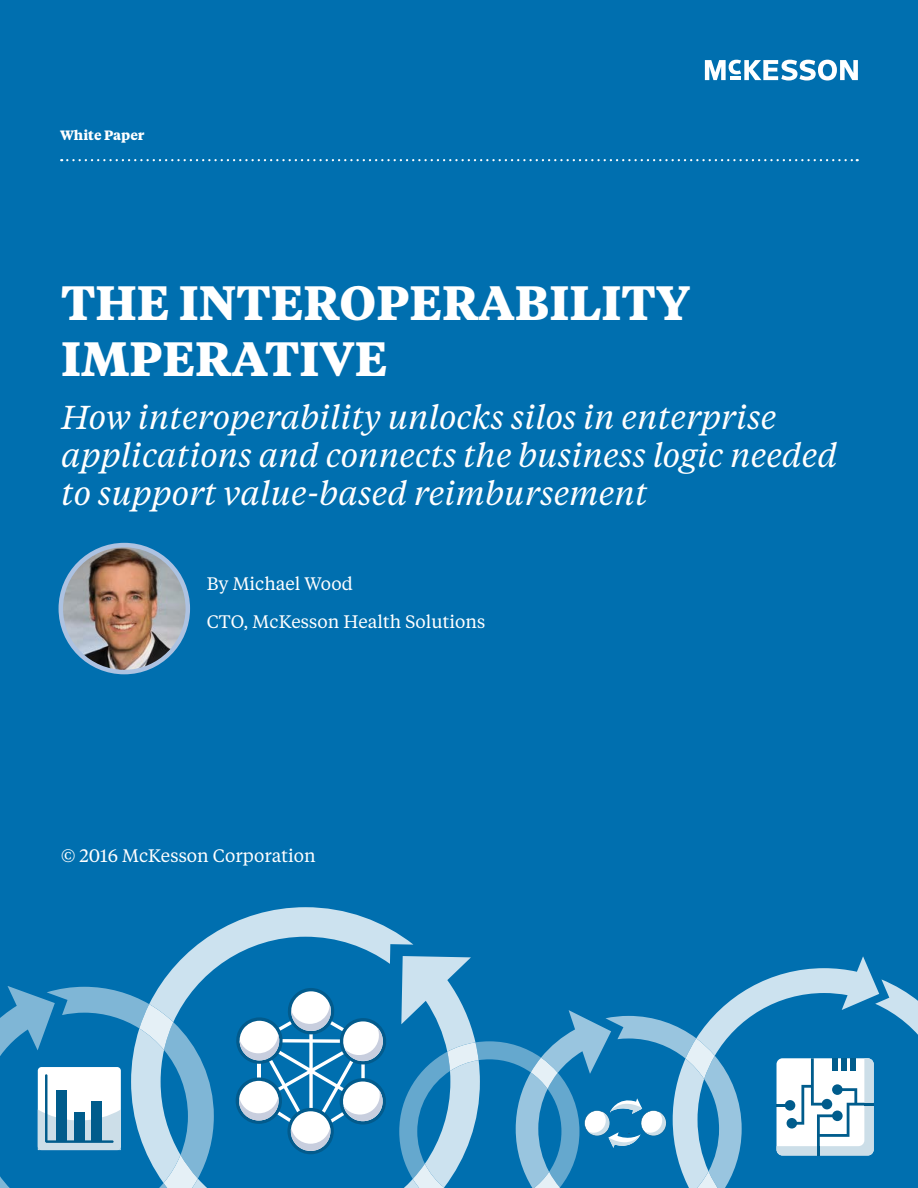
<style>
.page{position:relative;width:918px;height:1188px;background:#fff}
.page>*{position:absolute;margin:0;border:0;box-sizing:border-box;transform-origin:0 0}
.t1{font:700 48px/55.2px "Tiempos Text";color:#fff}
.t2{font:italic 33px/38px "Tiempos Text";color:#fff}
.t3{font:18px/38.7px "Tiempos Text";color:#fff}
.t4{font:700 13.5px "Tiempos Text";color:#fff}
</style>
<div class="page">
<div style="left:0;top:0;width:918px;height:1010px;background:#006faf"></div>
<svg style="left:705px;top:60px;width:153px;height:21px"></svg>
<svg style="left:61px;top:159px;width:797px;height:2px;background:#4a98c6"></svg>
<svg style="left:131px;top:907px;width:349px;height:281px;background:#318abe"></svg>
<svg style="left:673px;top:956px;width:245px;height:232px;background:#1d7fb8"></svg>
<svg style="left:399px;top:1010px;width:343px;height:178px;background:#4b99c6"></svg>
<svg style="left:0;top:986px;width:214px;height:202px;background:#569fc9"></svg>
<div style="left:56px;top:1090px;width:11px;height:52px;background:#005c8c"></div>
<div style="left:74px;top:1112px;width:10px;height:30px;background:#005c8c"></div>
<div style="left:91px;top:1101px;width:11px;height:41px;background:#005c8c"></div>
<svg style="left:777px;top:1058px;width:97px;height:97px"></svg>
<svg style="left:236px;top:988px;width:153px;height:166px"></svg>
<img style="left:61px;top:545px;width:127px;height:127px;border-radius:64px">
<div style="left:59px;top:543px;width:131px;height:131px;border:4px solid #adc2e1;border-radius:50%"></div>
<p class="t4" style="left:60px;top:126px;width:86px">White Paper</p>
<h1 class="t1" style="left:61px;top:273px;width:631px">THE INTEROPERABILITY<br>IMPERATIVE</h1>
<p class="t2" style="left:61px;top:396px;width:778px">How interoperability unlocks silos in enterprise applications and connects the business logic needed to support value-based reimbursement</p>
<p class="t3" style="left:207px;top:563px;width:280px">By Michael Wood<br>CTO, McKesson Health Solutions</p>
<p class="t3" style="left:61px;top:835px;width:256px">© 2016 McKesson Corporation</p>
</div>
